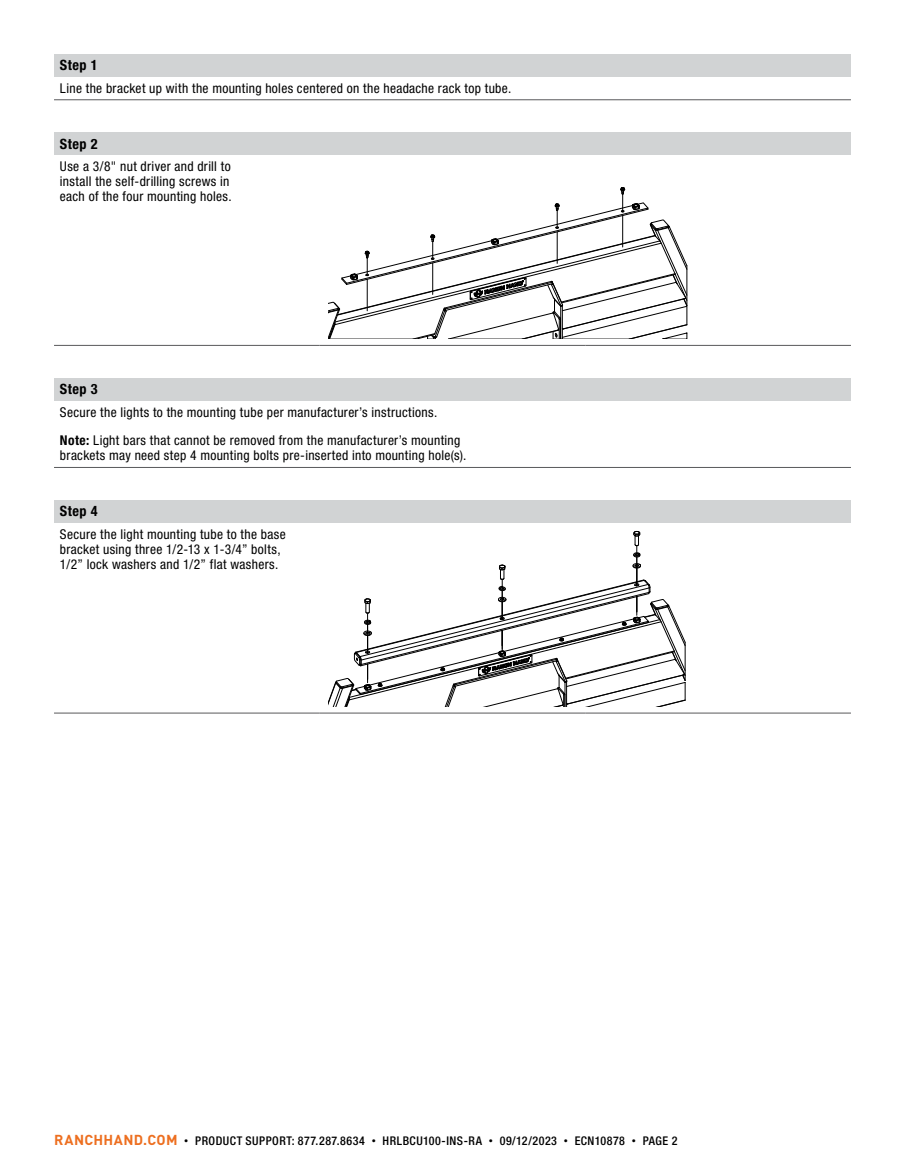
<style>
.page{position:relative;width:905px;height:1175px;background:#fff}
.page>*{position:absolute;margin:0;border:0;box-sizing:border-box;transform-origin:0 0}
.t1{font:700 condensed 14.25px "Helvetica Neue LT Std";letter-spacing:.035em;color:#000}
.t2{font:condensed 13.5px/15px "Helvetica Neue LT Std";letter-spacing:.025em;color:#000}
.t3{font:500 condensed 12px "Helvetica Neue LT Std";letter-spacing:.04em;color:#000}
.s1{font-weight:700}
.s2{font-family:"DINOT";font-weight:700;font-stretch:normal;font-size:14.25px;color:#ed6f20}
.s3{font-family:"DINOT";font-weight:400;font-stretch:normal;font-size:9px}
</style>
<div class="page">
<div style="left:54px;top:133px;width:796px;height:22px;background:#d1d3d4"></div>
<hr style="left:54px;top:345px;width:266px;height:1px;background:#58595b">
<hr style="left:320px;top:345px;width:265px;height:1px;background:#58595b">
<hr style="left:585px;top:345px;width:265px;height:1px;background:#58595b">
<svg style="left:329px;top:187px;width:358px;height:152px"></svg>
<div style="left:54px;top:500px;width:796px;height:22px;background:#d1d3d4"></div>
<hr style="left:54px;top:712px;width:266px;height:1px;background:#58595b">
<hr style="left:320px;top:712px;width:265px;height:1px;background:#58595b">
<hr style="left:585px;top:712px;width:265px;height:1px;background:#58595b">
<svg style="left:329px;top:531px;width:357px;height:175px"></svg>
<div style="left:54px;top:378px;width:796px;height:22px;background:#d1d3d4"></div>
<hr style="left:54px;top:467px;width:796px;height:1px;background:#58595b">
<div style="left:54px;top:54px;width:796px;height:22px;background:#d1d3d4"></div>
<hr style="left:54px;top:99px;width:796px;height:1px;background:#58595b">
<p class="t1" style="left:60px;top:56px;width:39px">Step 1</p>
<p class="t2" style="left:60px;top:80px;width:453px">Line the bracket up with the mounting holes centered on the headache rack top tube.</p>
<p class="t1" style="left:60px;top:135px;width:39px">Step 2</p>
<p class="t2" style="left:60px;top:159px;width:173px">Use a 3/8" nut driver and drill to install the self-drilling screws in each of the four mounting holes.</p>
<p class="t1" style="left:60px;top:380px;width:39px">Step 3</p>
<p class="t2" style="left:60px;top:398px;width:402px;line-height:28.5px">Secure the lights to the mounting tube per manufacturer’s instructions.<br><span class="s1">Note:</span> Light bars that cannot be removed from the manufacturer’s mounting</p>
<p class="t2" style="left:60px;top:448px;width:408px">brackets may need step 4 mounting bolts pre-inserted into mounting hole(s).</p>
<p class="t1" style="left:60px;top:502px;width:39px">Step 4</p>
<p class="t2" style="left:60px;top:526px;width:227px">Secure the light mounting tube to the base bracket using three 1/2-13 x 1-3/4” bolts,<br>1/2” lock washers and 1/2” flat washers.</p>
<p class="t3" style="left:54px;top:1133px;width:624px"><span class="s2">RANCHHAND.COM</span> <span class="s3">•</span> PRODUCT SUPPORT: 877.287.8634 <span class="s3">•</span> HRLBCU100-INS-RA <span class="s3">•</span> 09/12/2023 <span class="s3">•</span> ECN10878 <span class="s3">•</span> PAGE 2</p>
</div>
